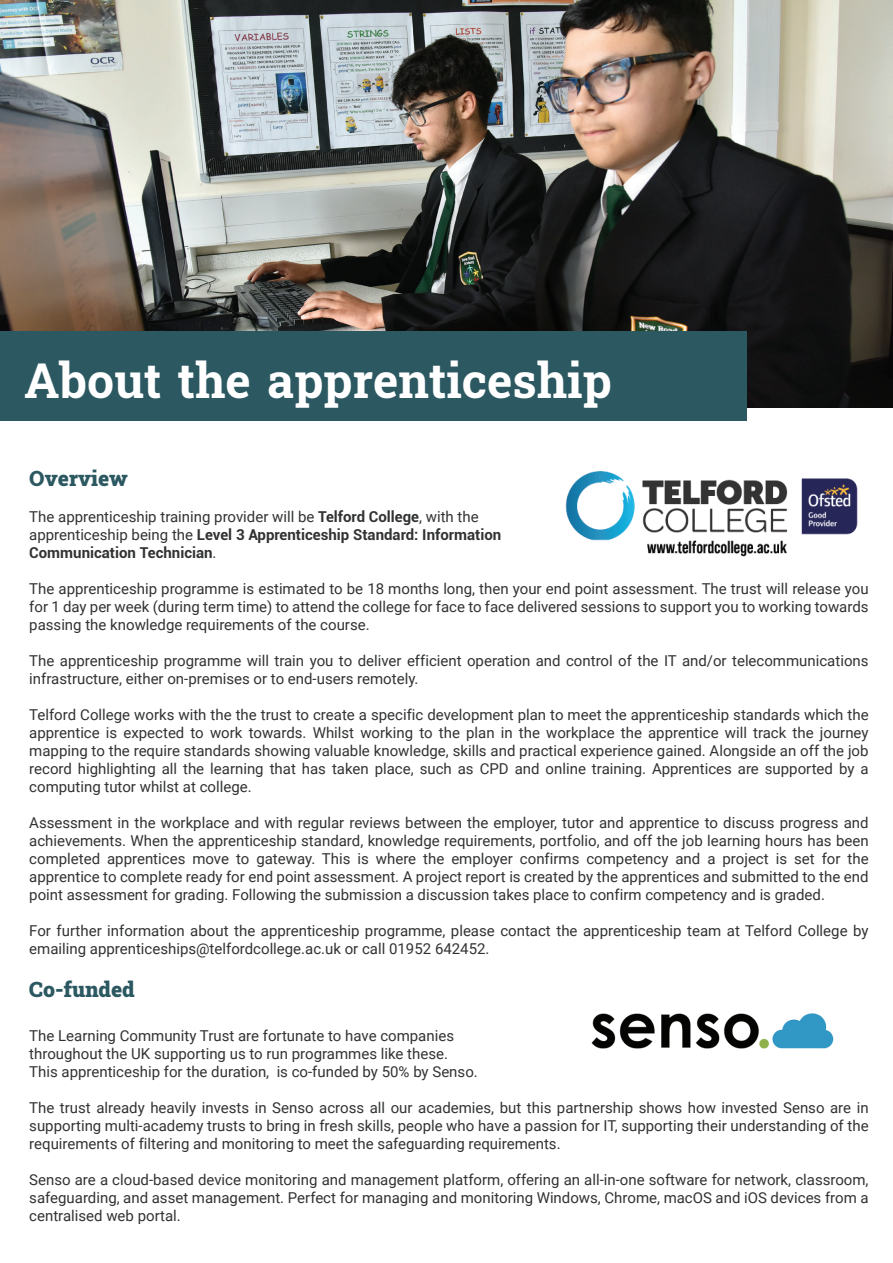
<style>
.page{position:relative;width:893px;height:1263px;background:#fff}
.page>*{position:absolute;margin:0;border:0;box-sizing:border-box;transform-origin:0 0}
.t1{font:700 48px "Suwannaphum";color:#fff}
.t2{font:900 21px "Suwannaphum";color:#2b5861}
.t3{font:15px/18px "Roboto";color:#313232;text-align:justify}
.t4{font:700 15px/18px "Roboto";color:#313232}
.s1{font-weight:400}
</style>
<div class="page">
<img style="left:0;top:0;width:893px;height:408px">
<div style="left:0;top:332px;width:747px;height:89px;background:#2b5861"></div>
<img style="left:591px;top:1013px;width:243px;height:36px">
<img style="left:565px;top:471px;width:293px;height:86px">
<h1 class="t1" style="left:24px;top:346px;width:589px">About the apprenticeship</h1>
<h2 class="t2" style="left:29px;top:464px;width:100px">Overview</h2>
<p class="t4" style="left:29px;top:507px;width:474px"><span class="s1">The apprenticeship training provider will be</span> Telford College<span class="s1">, with the apprenticeship being the</span> Level 3 Apprenticeship Standard: Information<br>Communication Technician<span class="s1">.</span></p>
<p class="t3" style="left:29px;top:579px;width:841px">The apprenticeship programme is estimated to be 18 months long, then your end point assessment. The trust will release you for 1 day per week (during term time) to attend the college for face to face delivered sessions to support you to working towards passing the knowledge requirements of the course.</p>
<p class="t3" style="left:29px;top:651px;width:841px">The apprenticeship programme will train you to deliver efficient operation and control of the IT and/or telecommunications infrastructure, either on-premises or to end-users remotely.</p>
<p class="t3" style="left:29px;top:705px;width:841px">Telford College works with the the trust to create a specific development plan to meet the apprenticeship standards which the apprentice is expected to work towards. Whilst working to the plan in the workplace the apprentice will track the journey mapping to the require standards showing valuable knowledge, skills and practical experience gained. Alongside an off the job record highlighting all the learning that has taken place, such as CPD and online training. Apprentices are supported by a computing tutor whilst at college.</p>
<p class="t3" style="left:29px;top:813px;width:841px">Assessment in the workplace and with regular reviews between the employer, tutor and apprentice to discuss progress and achievements. When the apprenticeship standard, knowledge requirements, portfolio, and off the job learning hours has been completed apprentices move to gateway. This is where the employer confirms competency and a project is set for the apprentice to complete ready for end point assessment. A project report is created by the apprentices and submitted to the end point assessment for grading. Following the submission a discussion takes place to confirm competency and is graded.</p>
<p class="t3" style="left:29px;top:921px;width:841px">For further information about the apprenticeship programme, please contact the apprenticeship team at Telford College by emailing apprenticeships@telfordcollege.ac.uk or call 01952 642452.</p>
<h2 class="t2" style="left:29px;top:975px;width:107px">Co-funded</h2>
<p class="t3" style="left:29px;top:1026px;width:450px;text-align:left">The Learning Community Trust are fortunate to have companies throughout the UK supporting us to run programmes like these.<br>This apprenticeship for the duration, is co-funded by 50% by Senso.</p>
<p class="t3" style="left:29px;top:1098px;width:841px">The trust already heavily invests in Senso across all our academies, but this partnership shows how invested Senso are in supporting multi-academy trusts to bring in fresh skills, people who have a passion for IT, supporting their understanding of the requirements of filtering and monitoring to meet the safeguarding requirements.</p>
<p class="t3" style="left:29px;top:1170px;width:841px">Senso are a cloud-based device monitoring and management platform, offering an all-in-one software for network, classroom, safeguarding, and asset management. Perfect for managing and monitoring Windows, Chrome, macOS and iOS devices from a centralised web portal.</p>
</div>
